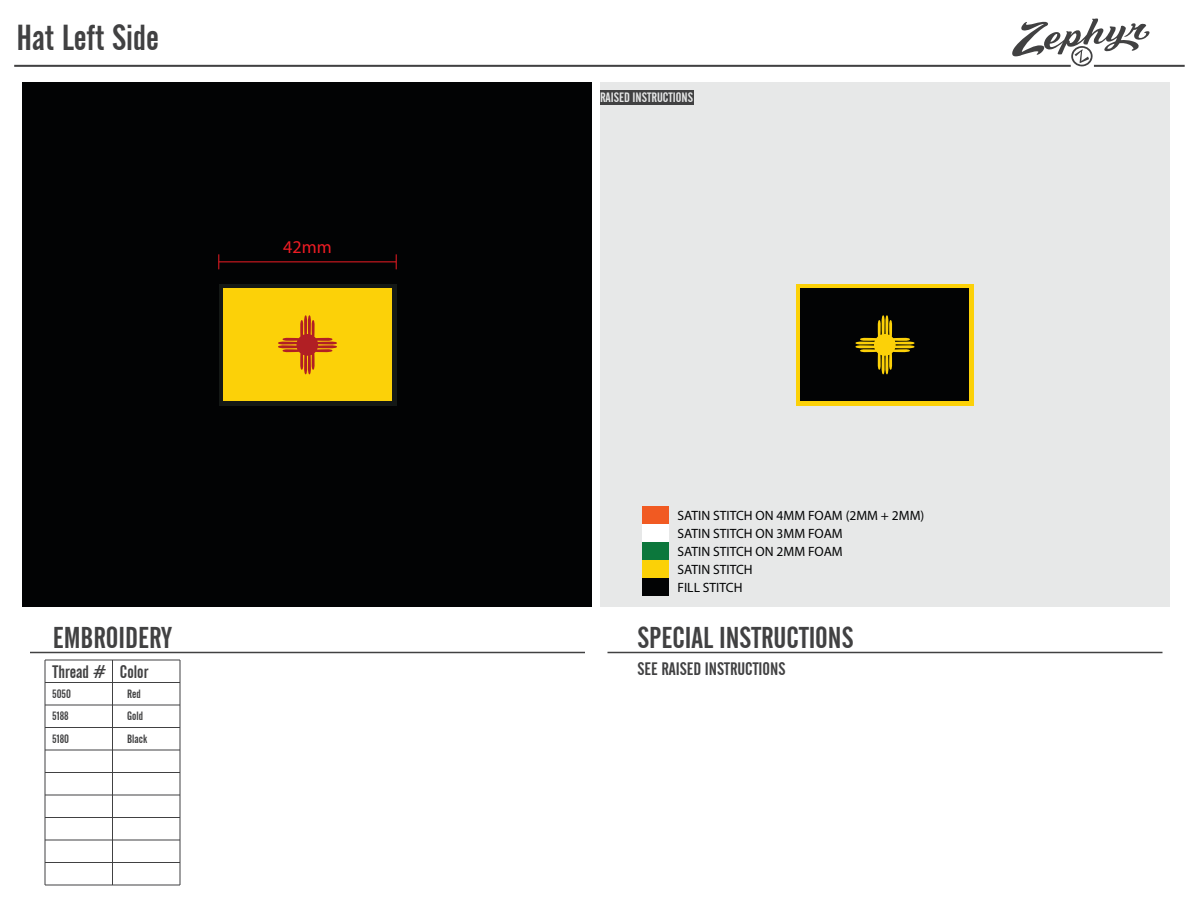
<style>
.page{position:relative;width:1188px;height:918px;background:#fff}
.page>*{position:absolute;margin:0;border:0;box-sizing:border-box;transform-origin:0 0}
.t1{font:36px "Alternate Gothic No 2 BT";color:#414142}
.t2{font:30px "Alternate Gothic No 2 BT";color:#414142}
.t3{font:18px "Alternate Gothic No 2 BT";color:#414142}
.t4{font:18px "Myriad Pro";color:#ed1c24}
.t5{font:13.5px "Myriad Pro";color:#020304}
.t6{font:13.5px "Alternate Gothic No 2 BT";color:#e7e8e8}
.t7{font:12px "Alternate Gothic No 2 BT";color:#414142}
</style>
<div class="page">
<hr style="left:1094px;top:65px;width:91px;height:2px;background:#414142">
<hr style="left:14px;top:65px;width:1057px;height:2px;background:#414142">
<svg style="left:1012px;top:18px;width:138px;height:49px"></svg>
<div style="left:22px;top:82px;width:570px;height:526px;background:#020304"></div>
<div style="left:600px;top:82px;width:570px;height:526px;background:#e7e8e8"></div>
<div style="left:600px;top:90px;width:93px;height:15px;background:#414142"></div>
<div style="left:642px;top:578px;width:27px;height:18px;background:#020304"></div>
<div style="left:642px;top:560px;width:27px;height:18px;background:#fbd107"></div>
<div style="left:642px;top:542px;width:27px;height:18px;background:#0c773c"></div>
<div style="left:642px;top:524px;width:27px;height:18px;background:#fff"></div>
<div style="left:642px;top:506px;width:27px;height:18px;background:#f15a22"></div>
<hr style="left:30px;top:652px;width:555px;height:1px;background:#414142">
<hr style="left:45px;top:660px;width:135px;height:1px;background:#414142">
<hr style="left:45px;top:682px;width:135px;height:1px;background:#414142">
<hr style="left:45px;top:705px;width:135px;height:1px;background:#414142">
<hr style="left:45px;top:727px;width:135px;height:1px;background:#414142">
<hr style="left:45px;top:750px;width:135px;height:1px;background:#414142">
<hr style="left:45px;top:772px;width:135px;height:1px;background:#414142">
<hr style="left:45px;top:795px;width:135px;height:1px;background:#414142">
<hr style="left:45px;top:817px;width:135px;height:1px;background:#414142">
<hr style="left:45px;top:840px;width:135px;height:1px;background:#414142">
<hr style="left:45px;top:862px;width:135px;height:1px;background:#414142">
<hr style="left:45px;top:885px;width:135px;height:1px;background:#414142">
<hr style="left:45px;top:660px;width:1px;height:225px;background:#414142">
<hr style="left:112px;top:660px;width:1px;height:225px;background:#414142">
<hr style="left:180px;top:660px;width:1px;height:225px;background:#414142">
<hr style="left:608px;top:652px;width:554px;height:1px;background:#414142">
<svg style="left:218px;top:254px;width:1px;height:15px"></svg>
<hr style="left:219px;top:261px;width:177px;height:1px;background:#ed1c24">
<svg style="left:396px;top:254px;width:1px;height:15px"></svg>
<div style="left:219px;top:284px;width:177px;height:122px;background:#141816"></div>
<div style="left:223px;top:289px;width:169px;height:112px;background:#fcd108"></div>
<svg style="left:278px;top:315px;width:59px;height:59px"></svg>
<div style="left:796px;top:284px;width:178px;height:122px;background:#fcd108"></div>
<div style="left:801px;top:289px;width:168px;height:112px;background:#020304"></div>
<svg style="left:855px;top:315px;width:60px;height:59px"></svg>
<h1 class="t1" style="left:16px;top:17px;width:144px">Hat Left Side</h1>
<h3 class="t4" style="left:283px;top:236px;width:50px">42mm</h3>
<h2 class="t2" style="left:53px;top:621px;width:121px">EMBROIDERY</h2>
<h3 class="t3" style="left:53px;top:661px;width:97px">Thread # Color</h3>
<p class="t7" style="left:52px;top:687px;width:20px">5050</p>
<p class="t7" style="left:127px;top:687px;width:15px">Red</p>
<p class="t7" style="left:52px;top:709px;width:18px">5188</p>
<p class="t7" style="left:127px;top:709px;width:17px">Gold</p>
<p class="t7" style="left:52px;top:732px;width:19px">5180</p>
<p class="t7" style="left:127px;top:732px;width:22px">Black</p>
<p class="t6" style="left:600px;top:89px;width:94px">RAISED INSTRUCTIONS</p>
<p class="t5" style="left:678px;top:507px;width:248px">SATIN STITCH ON 4MM FOAM (2MM + 2MM)</p>
<p class="t5" style="left:678px;top:525px;width:167px">SATIN STITCH ON 3MM FOAM</p>
<p class="t5" style="left:678px;top:543px;width:167px">SATIN STITCH ON 2MM FOAM</p>
<p class="t5" style="left:678px;top:561px;width:77px">SATIN STITCH</p>
<p class="t5" style="left:678px;top:579px;width:66px">FILL STITCH</p>
<h2 class="t2" style="left:638px;top:621px;width:217px">SPECIAL INSTRUCTIONS</h2>
<h3 class="t3" style="left:638px;top:659px;width:149px">SEE RAISED INSTRUCTIONS</h3>
</div>
